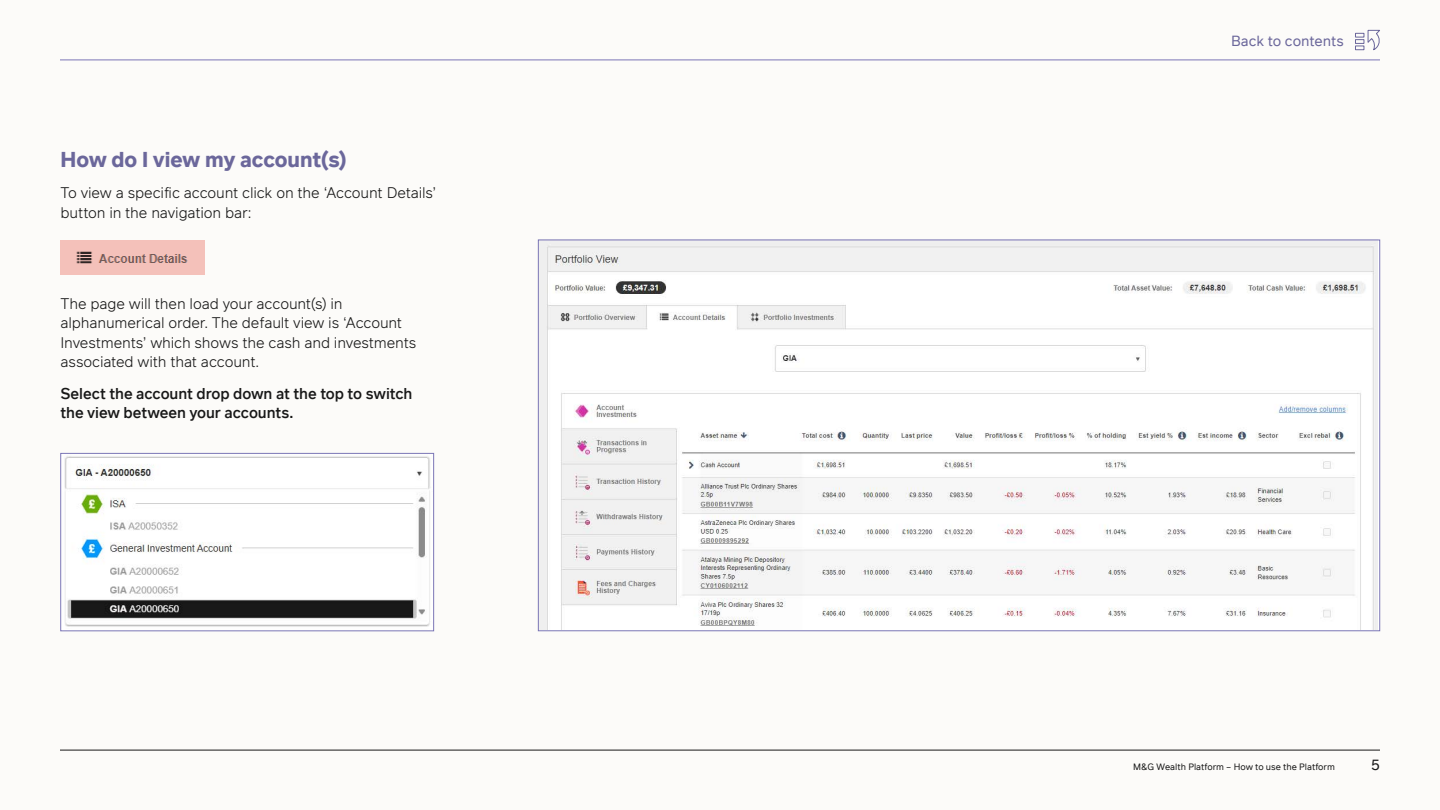
<style>
.page{position:relative;width:1440px;height:810px;background:#fcfbf9}
.page>*{position:absolute;margin:0;border:0;box-sizing:border-box;transform-origin:0 0}
.t1{font:700 21px "Infra";letter-spacing:-.005em;color:#6b679b}
.t2{font:300 15px/19.5px "Infra";letter-spacing:-.01em;color:#181818}
.t3{font:500 15px/19.5px "Infra";letter-spacing:-.005em;color:#181818}
.t4{font:15px "Infra";color:#181818}
.t5{font:14.33px "Infra";letter-spacing:-.005em;color:#6b679b}
.t6{font:9px "Infra";color:#181818}
</style>
<div class="page">
<hr style="left:60px;top:60px;width:1320px;height:1px;background:#7b76b6">
<hr style="left:60px;top:750px;width:1320px;height:1px;background:#181818">
<svg style="left:1355px;top:30px;width:25px;height:21px"></svg>
<img style="left:540px;top:242px;width:838px;height:387px">
<img style="left:61px;top:240px;width:144px;height:34px">
<img style="left:64px;top:456px;width:366px;height:171px">
<div style="left:61px;top:453px;width:373px;height:178px;border:1px solid #7b76b6"></div>
<h1 class="t1" style="left:61px;top:144px;width:288px">How do I view my account(s)</h1>
<p class="t2" style="left:61px;top:183px;width:377px">To view a specific account click on the ‘Account Details’ button in the navigation bar:</p>
<p class="t2" style="left:61px;top:293px;width:357px">The page will then load your account(s) in alphanumerical order. The default view is ‘Account Investments’ which shows the cash and investments associated with that account.</p>
<p class="t3" style="left:61px;top:383px;width:353px">Select the account drop down at the top to switch the view between your accounts.</p>
<p class="t5" style="left:1231px;top:31px;width:114px">Back to contents</p>
<p class="t6" style="left:1133px;top:761px;width:203px">M&amp;G Wealth Platform – How to use the Platform</p>
<p class="t4" style="left:1371px;top:754px;width:10px">5</p>
</div>
